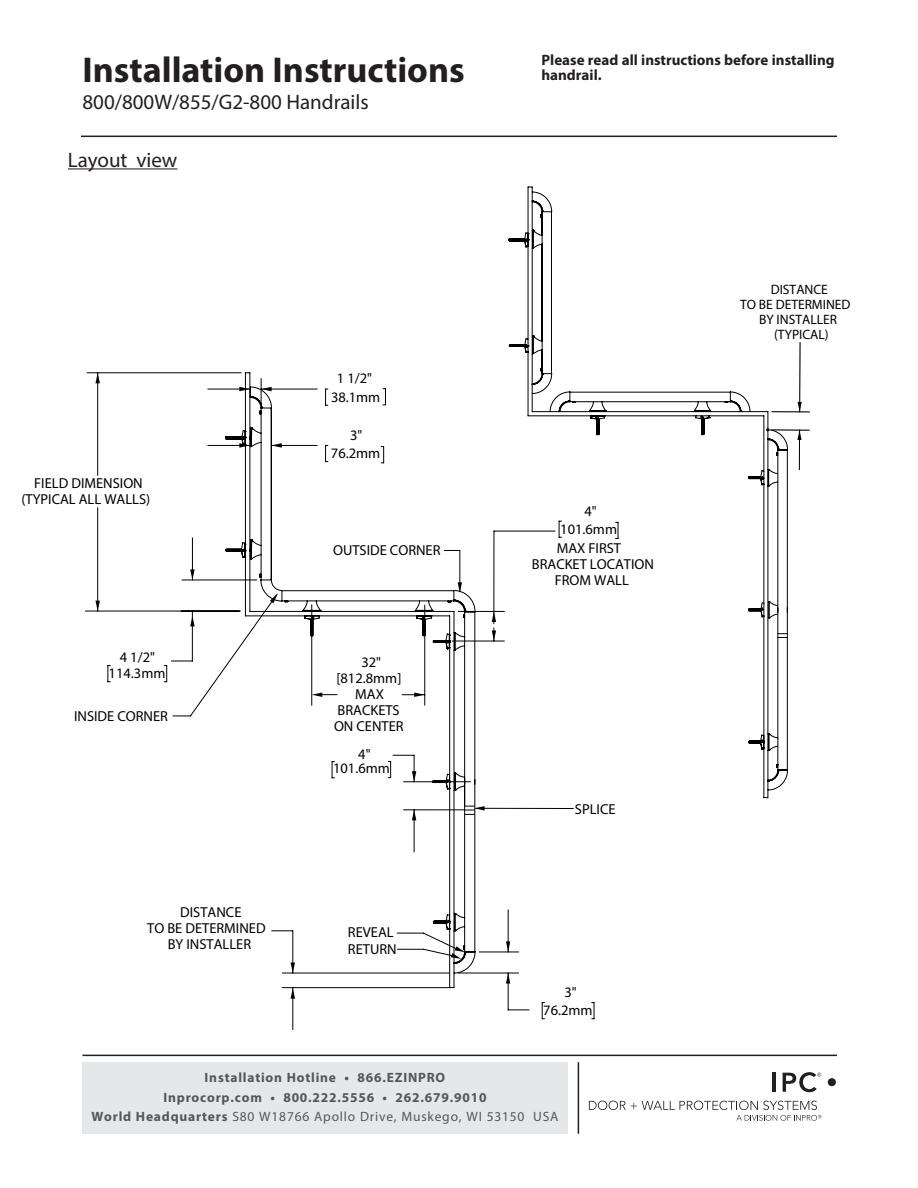
<style>
.page{position:relative;width:918px;height:1188px;background:#fff}
.page>*{position:absolute;margin:0;border:0;box-sizing:border-box;transform-origin:0 0}
.t1{font:700 36px "Myriad Pro";color:#231f20}
.Subhead{font:21px "Myriad Pro";color:#231f20}
.Body_text{font:700 15px/15px "Myriad Pro";color:#231f20}
.t2{font:14.4px/16.2px "Myriad Pro";color:#000;text-align:center}
.t3{font:13.65px "Myriad Pro";color:#000}
.t4{font:700 13.5px/19.5px "Myriad Pro";letter-spacing:.06em;color:#555659;text-align:center}
.s1{font-weight:400}
</style>
<div class="page">
<hr style="left:81px;top:136px;width:756px;height:1px;background:#231f20">
<hr style="left:82px;top:1055px;width:755px;height:1px;background:#231f20">
<svg style="left:589px;top:1101px;width:232px;height:20px"></svg>
<hr style="left:773px;top:1073px;width:3px;height:19px;background:#231f20">
<div style="left:828px;top:1078px;width:8px;height:8px;background:#231f20;border-radius:50%"></div>
<svg style="left:783px;top:1072px;width:38px;height:20px"></svg>
<hr style="left:578px;top:1062px;width:1px;height:72px;background:#231f20">
<div style="left:82px;top:1063px;width:486px;height:71px;background:#e6e7e9"></div>
<svg style="left:95px;top:373px;width:401px;height:238px"></svg>
<svg style="left:172px;top:550px;width:402px;height:402px"></svg>
<hr style="left:293px;top:988px;width:1px;height:42px;background:#000">
<svg style="left:542px;top:1002px;width:3px;height:17px"></svg>
<svg style="left:592px;top:1002px;width:3px;height:17px"></svg>
<hr style="left:458px;top:973px;width:61px;height:1px;background:#000">
<hr style="left:479px;top:952px;width:40px;height:1px;background:#000">
<svg style="left:508px;top:1010px;width:21px;height:1px"></svg>
<hr style="left:508px;top:973px;width:1px;height:37px;background:#000">
<hr style="left:458px;top:611px;width:46px;height:1px;background:#000">
<hr style="left:452px;top:641px;width:52px;height:1px;background:#000">
<hr style="left:494px;top:531px;width:61px;height:1px;background:#000">
<hr style="left:494px;top:531px;width:1px;height:93px;background:#000">
<svg style="left:494px;top:628px;width:1px;height:13px"></svg>
<hr style="left:85px;top:611px;width:154px;height:1px;background:#000">
<hr style="left:87px;top:372px;width:154px;height:1px;background:#000">
<hr style="left:97px;top:508px;width:1px;height:103px;background:#000">
<hr style="left:97px;top:373px;width:1px;height:102px;background:#000">
<svg style="left:108px;top:665px;width:2px;height:17px"></svg>
<hr style="left:182px;top:580px;width:75px;height:1px;background:#000">
<svg style="left:164px;top:661px;width:28px;height:21px"></svg>
<hr style="left:192px;top:611px;width:1px;height:50px;background:#000">
<hr style="left:192px;top:538px;width:1px;height:42px;background:#000">
<hr style="left:208px;top:389px;width:42px;height:1px;background:#000">
<hr style="left:208px;top:445px;width:42px;height:1px;background:#000">
<svg style="left:291px;top:693px;width:219px;height:306px"></svg>
<svg style="left:225px;top:372px;width:251px;height:616px"></svg>
<svg style="left:465px;top:806px;width:10px;height:9px"></svg>
<hr style="left:68px;top:168px;width:109px;height:1px;background:#231f20">
<svg style="left:788px;top:342px;width:22px;height:128px"></svg>
<hr style="left:772px;top:430px;width:37px;height:1px;background:#000">
<hr style="left:772px;top:411px;width:38px;height:1px;background:#000">
<hr style="left:799px;top:430px;width:1px;height:40px;background:#000">
<hr style="left:799px;top:342px;width:1px;height:70px;background:#000">
<svg style="left:508px;top:186px;width:280px;height:612px"></svg>
<svg style="left:748px;top:601px;width:31px;height:18px"></svg>
<svg style="left:778px;top:633px;width:9px;height:5px"></svg>
<p class="t1" style="left:82px;top:46px;width:384px">Installation Instructions</p>
<p class="Subhead" style="left:82px;top:89px;width:288px">800/800W/855/G2-800 Handrails</p>
<p class="Subhead" style="left:68px;top:147px;width:111px">Layout view</p>
<p class="t2" style="left:21px;top:475px;width:130px">FIELD DIMENSION (TYPICAL ALL WALLS)</p>
<p class="t2" style="left:109px;top:649px;width:58px">4 1/2"<br>114.3mm</p>
<p class="t2" style="left:74px;top:708px;width:95px">INSIDE CORNER</p>
<p class="t2" style="left:180px;top:904px;width:63px">DISTANCE</p>
<p class="t2" style="left:147px;top:920px;width:120px">TO BE DETERMINED</p>
<p class="t2" style="left:168px;top:936px;width:85px">BY INSTALLER</p>
<p class="t2" style="left:331px;top:369px;width:51px;line-height:18.6px">1 1/2"<br>38.1mm</p>
<p class="t2" style="left:331px;top:425px;width:51px;line-height:18.6px">3"<br>76.2mm</p>
<p class="t2" style="left:333px;top:541px;width:109px">OUTSIDE CORNER</p>
<p class="t2" style="left:334px;top:654px;width:71px">32" [812.8mm]<br>MAX<br>BRACKETS<br>ON CENTER</p>
<p class="t2" style="left:333px;top:746px;width:58px;line-height:14.9px">4"<br>101.6mm</p>
<p class="t2" style="left:348px;top:924px;width:47px">REVEAL</p>
<p class="t2" style="left:348px;top:941px;width:50px">RETURN</p>
<p class="Body_text" style="left:541px;top:52px;width:295px">Please read all instructions before installing handrail.</p>
<p class="t2" style="left:557px;top:501px;width:66px;line-height:18.6px">4"<br>101.6mm<br>MAX FIRST</p>
<p class="t2" style="left:532px;top:556px;width:124px">BRACKET LOCATION<br>FROM WALL</p>
<p class="t3" style="left:771px;top:281px;width:59px">DISTANCE</p>
<p class="t3" style="left:740px;top:296px;width:112px">TO BE DETERMINED</p>
<p class="t3" style="left:759px;top:311px;width:79px">BY INSTALLER</p>
<p class="t3" style="left:774px;top:326px;width:56px">(TYPICAL)</p>
<p class="t2" style="left:575px;top:801px;width:42px">SPLICE</p>
<p class="t2" style="left:543px;top:983px;width:51px;line-height:18.6px">3"<br>76.2mm</p>
<p class="t4" style="left:91px;top:1068px;width:469px">Installation Hotline • 866.EZINPRO<br>Inprocorp.com • 800.222.5556 • 262.679.9010<br>World Headquarters <span class="s1">S80 W18766 Apollo Drive, Muskego, WI 53150 USA</span></p>
</div>
